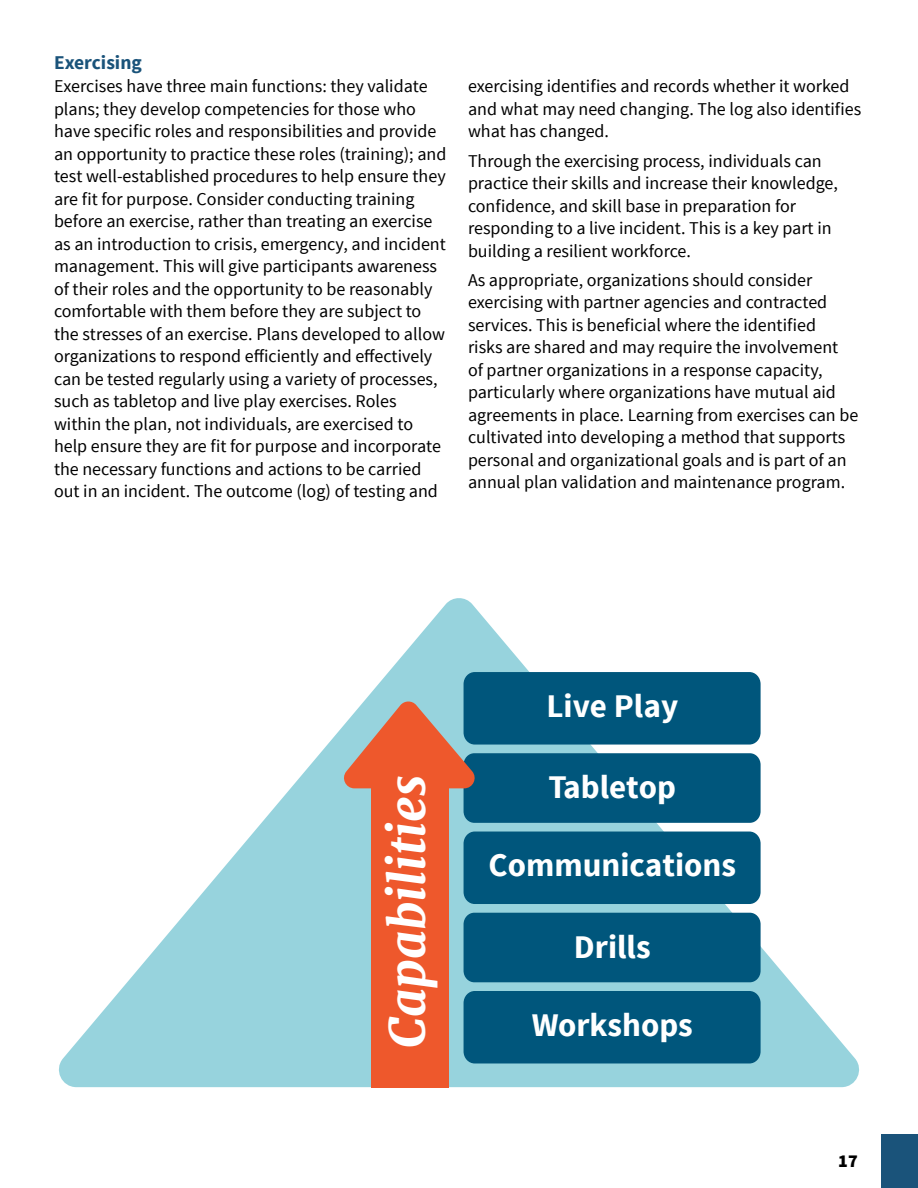
<style>
.page{position:relative;width:918px;height:1188px;background:#fff}
.page>*{position:absolute;margin:0;border:0;box-sizing:border-box;transform-origin:0 0}
.t1{font:italic 800 48.9px "Merriweather";color:#fff}
.t2{font:700 33px "Source Sans Pro";color:#fff}
.t3{font:700 19.5px "Source Sans Pro";color:#1a537a}
.t4{font:18px/22.5px "Source Sans Pro";color:#000}
.t5{font:900 18px "Source Sans Pro";color:#000}
</style>
<div class="page">
<div style="left:881px;top:1134px;width:37px;height:54px;background:#1a537a"></div>
<svg style="left:59px;top:598px;width:800px;height:489px"></svg>
<div style="left:464px;top:672px;width:297px;height:73px;background:#00567c;border-radius:12px"></div>
<div style="left:464px;top:753px;width:297px;height:70px;background:#00567c;border-radius:11px"></div>
<div style="left:464px;top:832px;width:297px;height:72px;background:#00567c;border-radius:12px"></div>
<div style="left:464px;top:913px;width:297px;height:69px;background:#00567c;border-radius:11px"></div>
<div style="left:464px;top:991px;width:297px;height:72px;background:#00567c;border-radius:12px"></div>
<div style="left:371px;top:759px;width:77px;height:328px;background:#ee582c"></div>
<svg style="left:341px;top:700px;width:137px;height:88px"></svg>
<p class="t3" style="left:54px;top:50px;width:89px">Exercising</p>
<p class="t4" style="left:54px;top:75px;width:394px">Exercises have three main functions: they validate plans; they develop competencies for those who have specific roles and responsibilities and provide an opportunity to practice these roles (training); and test well-established procedures to help ensure they are fit for purpose. Consider conducting training before an exercise, rather than treating an exercise as an introduction to crisis, emergency, and incident management. This will give participants awareness of their roles and the opportunity to be reasonably comfortable with them before they are subject to the stresses of an exercise. Plans developed to allow organizations to respond efficiently and effectively can be tested regularly using a variety of processes, such as tabletop and live play exercises. Roles within the plan, not individuals, are exercised to help ensure they are fit for purpose and incorporate the necessary functions and actions to be carried out in an incident. The outcome (log) of testing and</p>
<p class="t4" style="left:468px;top:75px;width:395px">exercising identifies and records whether it worked and what may need changing. The log also identifies what has changed.</p>
<p class="t4" style="left:468px;top:150px;width:371px">Through the exercising process, individuals can practice their skills and increase their knowledge, confidence, and skill base in preparation for responding to a live incident. This is a key part in building a resilient workforce.</p>
<p class="t4" style="left:468px;top:269px;width:392px">As appropriate, organizations should consider exercising with partner agencies and contracted services. This is beneficial where the identified<br>risks are shared and may require the involvement<br>of partner organizations in a response capacity, particularly where organizations have mutual aid agreements in place. Learning from exercises can be cultivated into developing a method that supports personal and organizational goals and is part of an annual plan validation and maintenance program.</p>
<h1 class="t1" style="left:377px;top:1048px;width:274px;rotate:-90deg">Capabilities</h1>
<h2 class="t2" style="left:546px;top:685px;width:133px">Live Play</h2>
<h2 class="t2" style="left:548px;top:766px;width:129px">Tabletop</h2>
<h2 class="t2" style="left:489px;top:844px;width:249px">Communications</h2>
<h2 class="t2" style="left:574px;top:926px;width:78px">Drills</h2>
<h2 class="t2" style="left:532px;top:1004px;width:163px">Workshops</h2>
<p class="t5" style="left:838px;top:1149px;width:21px">17</p>
</div>
